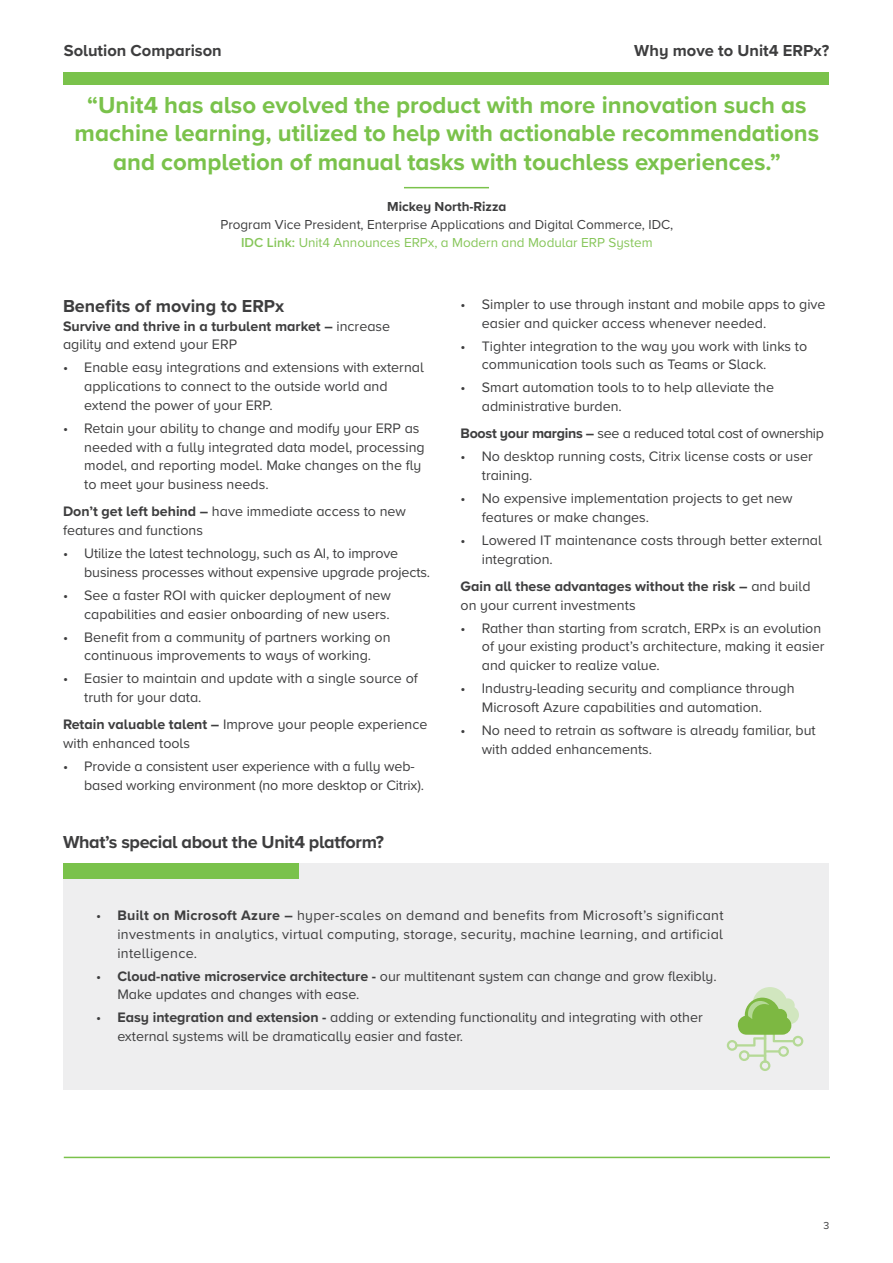
<style>
.page{position:relative;width:893px;height:1263px;background:#fff}
.page>*{position:absolute;margin:0;border:0;box-sizing:border-box;transform-origin:0 0}
.Highlight{font:700 24px/28.8px "Proxima Nova A";color:#7ac24b;text-align:center}
.Subtitle_2{font:700 18px "Proxima Nova A";letter-spacing:-.02em;color:#3e3e3f}
.Subtitle_2-2{font:700 18px "Proxima Nova A";color:#3e3e3f}
.t1{font:700 16.5px "Proxima Nova A";color:#3e3e3f}
.Tabbed_body_copy{font:14.25px/18.8px "Proxima Nova A";color:#3e3e3f}
.Body_copy{font:700 14.25px/18.8px "Proxima Nova A";color:#3e3e3f}
.Body_copy-2{font:14.25px/18.8px "Proxima Nova A";color:#3e3e3f}
.Body_copy-3{font:14.25px "Proxima Nova A";letter-spacing:-.02em;color:#3e3e3f}
.t2{font:13.5px/18px "Proxima Nova A";color:#3e3e3f;text-align:center}
.t3{font:10.5px "Proxima Nova A";color:#3e3e3f}
.s1{font-weight:700}
.s2{font-weight:600;color:#87c65a}
.s3{color:#87c65a}
.s4{font-weight:400}
</style>
<div class="page">
<div style="left:64px;top:72px;width:765px;height:13px;background:#7ac24b"></div>
<hr style="left:64px;top:1157px;width:766px;height:1px;background:#7ac24b">
<hr style="left:404px;top:187px;width:85px;height:1px;background:#7ac24b">
<div style="left:63px;top:863px;width:765px;height:227px;background:#eeeeef"></div>
<div style="left:63px;top:863px;width:235px;height:15px;background:#7ac24b"></div>
<svg style="left:727px;top:987px;width:76px;height:84px"></svg>
<p class="t1" style="left:64px;top:38px;width:160px">Solution Comparison</p>
<p class="t1" style="left:634px;top:38px;width:196px">Why move to Unit4 ERPx?</p>
<p class="Highlight" style="left:75px;top:90px;width:746px">“Unit4 has also evolved the product with more innovation such as machine learning, utilized to help with actionable recommendations and completion of manual tasks with touchless experiences.”</p>
<p class="t2" style="left:220px;top:196px;width:454px"><span class="s1">Mickey North-Rizza<br></span>Program Vice President, Enterprise Applications and Digital Commerce, IDC,<br><span class="s2">IDC Link:</span> <span class="s3">Unit4 Announces ERPx, a Modern and Modular ERP System</span></p>
<p class="Subtitle_2-2" style="left:63px;top:292px;width:223px">Benefits of moving to ERPx</p>
<p class="Body_copy" style="left:63px;top:316px;width:329px">Survive and thrive in a turbulent market – <span class="s4">increase agility and extend your ERP</span></p>
<p class="Tabbed_body_copy" style="left:84px;top:358px;width:341px;text-indent:-21px">• Enable easy integrations and extensions with external applications to connect to the outside world and extend the power of your ERP.</p>
<p class="Tabbed_body_copy" style="left:84px;top:418px;width:342px;text-indent:-21px">• Retain your ability to change and modify your ERP as needed with a fully integrated data model, processing model, and reporting model. Make changes on the fly to meet your business needs.</p>
<p class="Body_copy-2" style="left:63px;top:502px;width:345px"><span class="s1">Don’t get left behind –</span> have immediate access to new features and functions</p>
<p class="Tabbed_body_copy" style="left:84px;top:543px;width:347px;text-indent:-21px">• Utilize the latest technology, such as AI, to improve business processes without expensive upgrade projects.</p>
<p class="Tabbed_body_copy" style="left:63px;top:585px;width:330px;text-align:right">• See a faster ROI with quicker deployment of new capabilities and easier onboarding of new users.</p>
<p class="Tabbed_body_copy" style="left:63px;top:627px;width:329px;text-align:center">• Benefit from a community of partners working on continuous improvements to ways of working.</p>
<p class="Tabbed_body_copy" style="left:84px;top:669px;width:335px;text-indent:-21px">• Easier to maintain and update with a single source of truth for your data.</p>
<p class="Body_copy-2" style="left:63px;top:715px;width:366px"><span class="s1">Retain valuable talent –</span> Improve your people experience with enhanced tools</p>
<p class="Tabbed_body_copy" style="left:84px;top:756px;width:341px;text-indent:-21px">• Provide a consistent user experience with a fully web&shy;based working environment (no more desktop or Citrix).</p>
<p class="Subtitle_2" style="left:63px;top:828px;width:323px">What’s special about the Unit4 platform?</p>
<p class="Tabbed_body_copy" style="left:482px;top:294px;width:345px;text-indent:-21px">• Simpler to use through instant and mobile apps to give easier and quicker access whenever needed.</p>
<p class="Tabbed_body_copy" style="left:482px;top:336px;width:327px;text-indent:-21px">• Tighter integration to the way you work with links to communication tools such as Teams or Slack.</p>
<p class="Tabbed_body_copy" style="left:482px;top:378px;width:294px;text-indent:-21px">• Smart automation tools to to help alleviate the administrative burden.</p>
<p class="Body_copy-3" style="left:461px;top:423px;width:365px"><span class="s1">Boost your margins –</span> see a reduced total cost of ownership</p>
<p class="Tabbed_body_copy" style="left:482px;top:447px;width:332px;text-indent:-21px">• No desktop running costs, Citrix license costs or user training.</p>
<p class="Tabbed_body_copy" style="left:482px;top:488px;width:312px;text-indent:-21px">• No expensive implementation projects to get new features or make changes.</p>
<p class="Tabbed_body_copy" style="left:482px;top:530px;width:342px;text-indent:-21px">• Lowered IT maintenance costs through better external integration.</p>
<p class="Body_copy" style="left:461px;top:576px;width:351px">Gain all these advantages without the risk – <span class="s4">and build on your current investments</span></p>
<p class="Tabbed_body_copy" style="left:482px;top:618px;width:344px;text-indent:-21px">• Rather than starting from scratch, ERPx is an evolution of your existing product’s architecture, making it easier and quicker to realize value.</p>
<p class="Tabbed_body_copy" style="left:482px;top:678px;width:314px;text-indent:-21px">• Industry-leading security and compliance through<br>Microsoft Azure capabilities and automation.</p>
<p class="Tabbed_body_copy" style="left:482px;top:720px;width:335px;text-indent:-21px">• No need to retrain as software is already familiar, but with added enhancements.</p>
<p class="Tabbed_body_copy" style="left:117px;top:905px;width:608px;text-align:justify;text-indent:-21px">• <span class="s1">Built on Microsoft Azure –</span> hyper-scales on demand and benefits from Microsoft’s significant investments in analytics, virtual computing, storage, security, machine learning, and artificial intelligence.</p>
<p class="Tabbed_body_copy" style="left:117px;top:966px;width:601px;text-indent:-21px">• <span class="s1">Cloud-native microservice architecture -</span> our multitenant system can change and grow flexibly.<br>Make updates and changes with ease.</p>
<p class="Tabbed_body_copy" style="left:117px;top:1008px;width:587px;text-indent:-21px">• <span class="s1">Easy integration and extension -</span> adding or extending functionality and integrating with other external systems will be dramatically easier and faster.</p>
<p class="t3" style="left:823px;top:1217px;width:7px">3</p>
</div>
